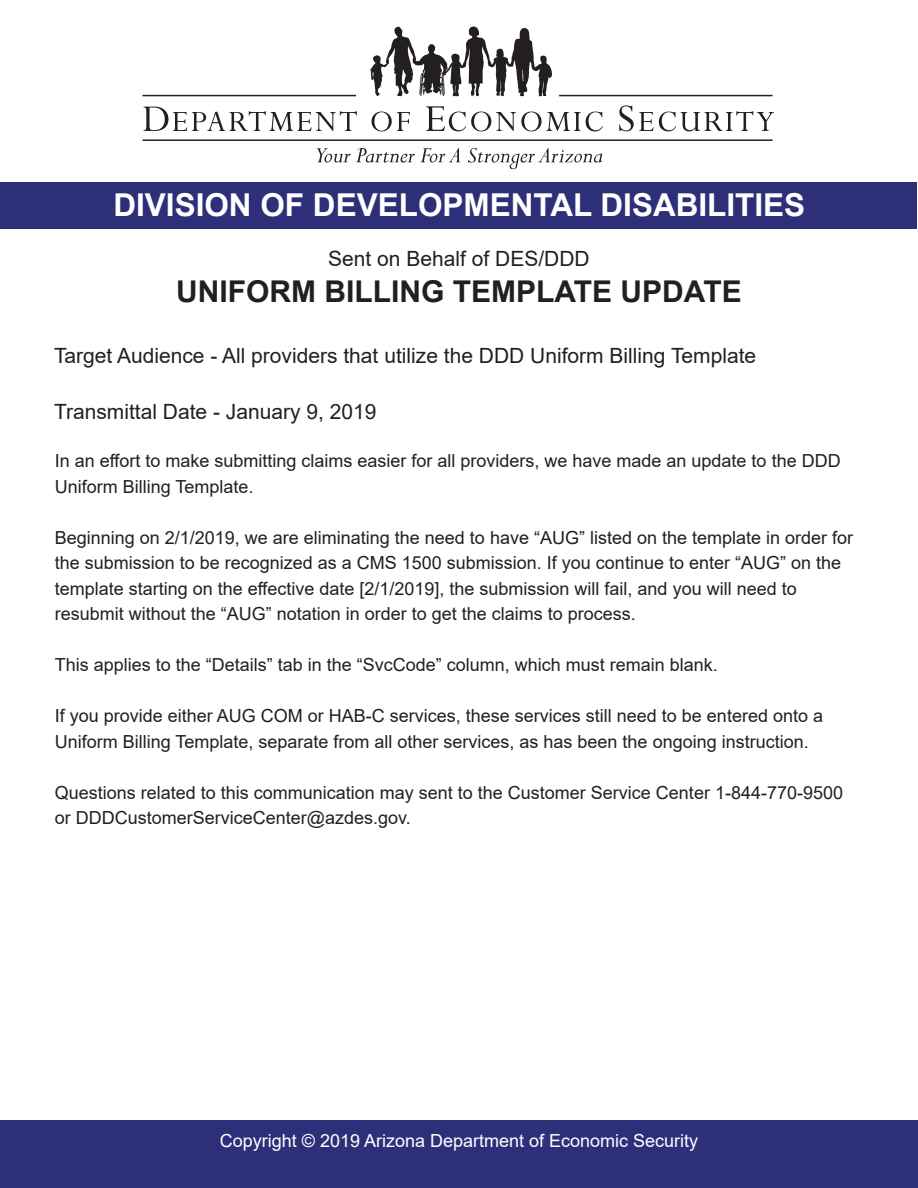
<style>
.page{position:relative;width:918px;height:1188px;background:#fff}
.page>*{position:absolute;margin:0;border:0;box-sizing:border-box;transform-origin:0 0}
.t1{font:700 31.5px "Arial";color:#fff}
.t2{font:700 30px "Arial";color:#231f20}
.t3{font:21px "Arial";color:#231f20}
.t4{font:18px/25.5px "Arial";color:#231f20}
.t5{font:18px "Arial";color:#fff}
</style>
<div class="page">
<div style="left:0;top:1120px;width:918px;height:68px;background:#2d3079"></div>
<hr style="left:143px;top:139px;width:630px;height:2px;background:#231f20">
<hr style="left:143px;top:95px;width:213px;height:1px;background:#231f20">
<svg style="left:144px;top:107px;width:213px;height:24px"></svg>
<svg style="left:370px;top:27px;width:182px;height:69px"></svg>
<svg style="left:372px;top:112px;width:38px;height:19px"></svg>
<svg style="left:426px;top:106px;width:177px;height:25px"></svg>
<svg style="left:619px;top:105px;width:155px;height:26px"></svg>
<hr style="left:559px;top:95px;width:214px;height:1px;background:#231f20">
<svg style="left:317px;top:148px;width:98px;height:15px"></svg>
<svg style="left:421px;top:148px;width:39px;height:15px"></svg>
<svg style="left:468px;top:148px;width:134px;height:21px"></svg>
<div style="left:1px;top:183px;width:916px;height:46px;background:#2d3079"></div>
<h1 class="t1" style="left:113px;top:182px;width:693px">DIVISION OF DEVELOPMENTAL DISABILITIES</h1>
<p class="t3" style="left:328px;top:244px;width:263px">Sent on Behalf of DES/DDD</p>
<h2 class="t2" style="left:176px;top:271px;width:567px">UNIFORM BILLING TEMPLATE UPDATE</h2>
<h3 class="t3" style="left:54px;top:341px;width:704px">Target Audience - All providers that utilize the DDD Uniform Billing Template</h3>
<h3 class="t3" style="left:54px;top:397px;width:324px">Transmittal Date - January 9, 2019</h3>
<p class="t4" style="left:55px;top:448px;width:787px">In an effort to make submitting claims easier for all providers, we have made an update to the DDD</p>
<p class="t4" style="left:55px;top:474px;width:200px">Uniform Billing Template.</p>
<p class="t4" style="left:55px;top:525px;width:800px">Beginning on 2/1/2019, we are eliminating the need to have “AUG” listed on the template in order for the submission to be recognized as a CMS 1500 submission. If you continue to enter “AUG” on the template starting on the effective date [2/1/2019], the submission will fail, and you will need to resubmit without the “AUG” notation in order to get the claims to process.</p>
<p class="t4" style="left:55px;top:652px;width:665px">This applies to the “Details” tab in the “SvcCode” column, which must remain blank.</p>
<p class="t4" style="left:55px;top:703px;width:770px">If you provide either AUG COM or HAB-C services, these services still need to be entered onto a<br>Uniform Billing Template, separate from all other services, as has been the ongoing instruction.</p>
<p class="t4" style="left:55px;top:780px;width:790px">Questions related to this communication may sent to the Customer Service Center 1-844-770-9500</p>
<p class="t4" style="left:55px;top:805px;width:358px">or DDDCustomerServiceCenter@azdes.gov.</p>
<p class="t5" style="left:220px;top:1128px;width:480px">Copyright © 2019 Arizona Department of Economic Security</p>
</div>
